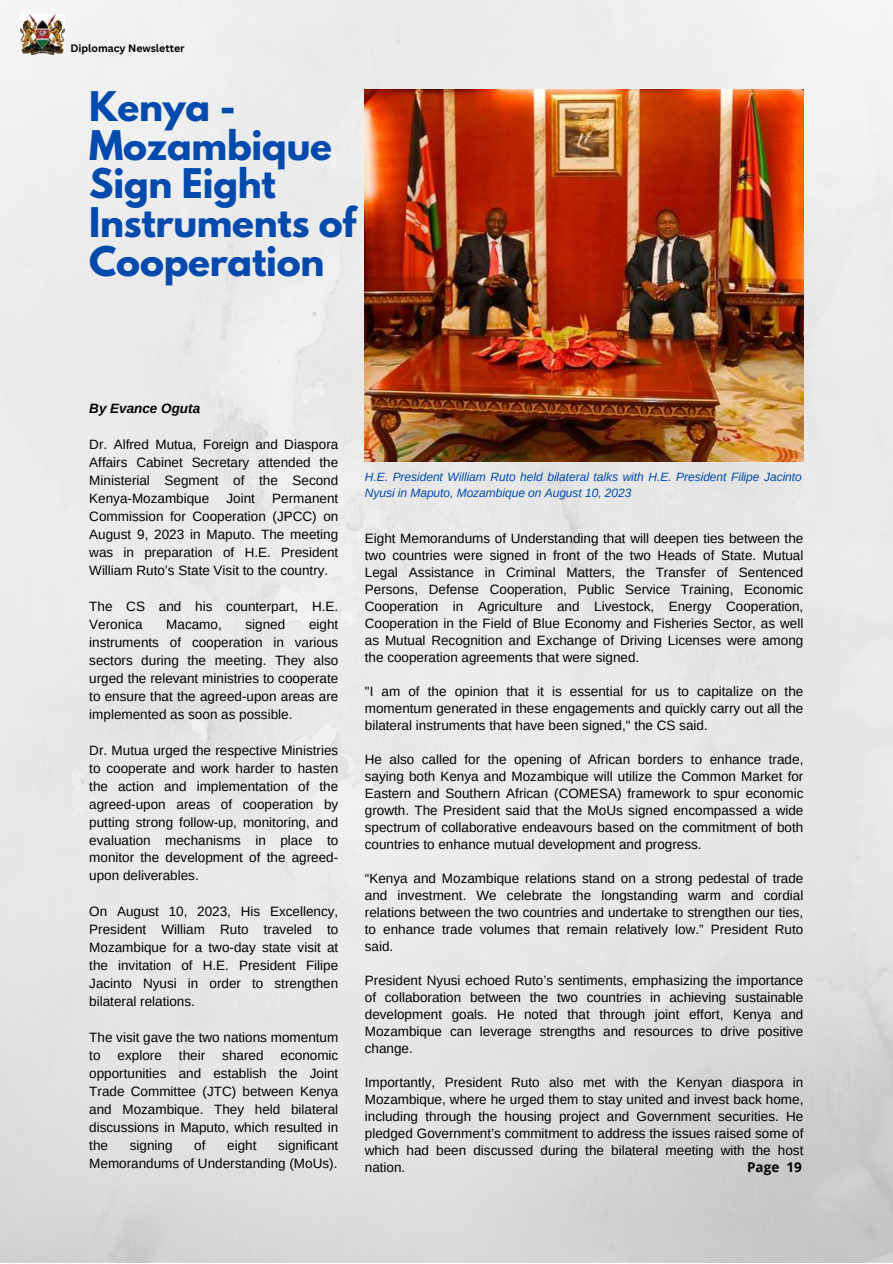
<style>
.page{position:relative;width:893px;height:1264px;background:#fff}
.page>*{position:absolute;margin:0;border:0;box-sizing:border-box;transform-origin:0 0}
.t1{font:700 36.15px/39px "League Spartan";letter-spacing:-.005em;color:#004aad}
.t2{font:13.5px/18px "Arimo";color:#000;text-align:justify}
.t3{font:italic 700 13.5px "Arimo";color:#000}
.t4{font:700 13.5px "Open Sans";color:#000}
.t5{font:italic 12px/16px "Arimo";letter-spacing:-.005em;color:#004aad}
.t6{font:700 10.5px "Canva Sans";color:#000}
</style>
<div class="page">
<img style="left:0;top:0;width:892px;height:1262px">
<img style="left:21px;top:15px;width:43px;height:39px">
<img style="left:365px;top:89px;width:438px;height:372px">
<p class="t6" style="left:70px;top:41px;width:116px">Diplomacy Newsletter</p>
<h1 class="t1" style="left:89px;top:91px;width:268px">Kenya -<br>Mozambique<br>Sign Eight<br>Instruments of<br>Cooperation</h1>
<p class="t3" style="left:89px;top:400px;width:112px">By Evance Oguta</p>
<p class="t2" style="left:89px;top:435px;width:250px">Dr. Alfred Mutua, Foreign and Diaspora Affairs Cabinet Secretary attended the Ministerial Segment of the Second Kenya-Mozambique</p>
<p class="t2" style="left:226px;top:489px;width:30px">Joint</p>
<p class="t2" style="left:89px;top:489px;width:250px;text-indent:183px">Permanent Commission for Cooperation (JPCC) on August 9, 2023 in Maputo. The meeting was in preparation of H.E. President William Ruto’s State Visit to the country.</p>
<p class="t2" style="left:89px;top:597px;width:250px">The CS and his counterpart, H.E.<br>Veronica</p>
<p class="t2" style="left:89px;top:615px;width:250px;text-indent:220px">eight instruments of cooperation in various sectors during the meeting. They also urged the relevant ministries to cooperate to ensure that the agreed-upon areas are implemented as soon as possible.</p>
<p class="t2" style="left:89px;top:740px;width:250px">Dr. Mutua urged the respective Ministries to cooperate and work harder to hasten the action and implementation of the agreed-upon areas of cooperation by putting strong follow-up, monitoring, and evaluation mechanisms in place to monitor the development of the agreed&shy;upon deliverables.</p>
<p class="t2" style="left:89px;top:902px;width:250px">On August 10, 2023, His Excellency, President William Ruto traveled to Mozambique for a two-day state visit at the invitation of H.E. President Filipe Jacinto Nyusi in order to strengthen bilateral relations.</p>
<p class="t2" style="left:89px;top:1028px;width:250px">The visit gave the two nations momentum to</p>
<p class="t2" style="left:166px;top:615px;width:57px">Macamo,</p>
<p class="t2" style="left:245px;top:615px;width:41px">signed</p>
<p class="t2" style="left:89px;top:1046px;width:250px;text-indent:191px">economic opportunities and establish the Joint Trade Committee (JTC) between Kenya and Mozambique. They held bilateral discussions in Maputo, which resulted in the</p>
<p class="t2" style="left:118px;top:1046px;width:46px">explore</p>
<p class="t2" style="left:179px;top:1046px;width:28px">their</p>
<p class="t2" style="left:222px;top:1046px;width:43px">shared</p>
<p class="t2" style="left:89px;top:1136px;width:250px;text-align:right">significant<br>Memorandums of Understanding (MoUs).</p>
<p class="t2" style="left:130px;top:1136px;width:44px">signing</p>
<p class="t2" style="left:194px;top:1136px;width:13px">of</p>
<p class="t2" style="left:227px;top:1136px;width:31px">eight</p>
<p class="t5" style="left:365px;top:469px;width:438px">H.E. President William Ruto held bilateral talks with H.E. President Filipe Jacinto<br>Nyusi in Maputo, Mozambique on August 10, 2023</p>
<p class="t2" style="left:365px;top:529px;width:440px;line-height:17px">Eight Memorandums of Understanding that will deepen ties between the two countries were signed in front of the two Heads of State. Mutual Legal Assistance in Criminal Matters, the Transfer of Sentenced Persons, Defense Cooperation, Public Service Training, Economic Cooperation in Agriculture and Livestock, Energy Cooperation, Cooperation in the Field of Blue Economy and Fisheries Sector, as well as Mutual Recognition and Exchange of Driving Licenses were among the cooperation agreements that were signed.</p>
<p class="t2" style="left:365px;top:682px;width:440px;line-height:17px">"I am of the opinion that it is essential for us to capitalize on the momentum generated in these engagements and quickly carry out all the bilateral instruments that have been signed," the CS said.</p>
<p class="t2" style="left:365px;top:750px;width:440px;line-height:17px">He also called for the opening of African borders to enhance trade, saying both Kenya and Mozambique will utilize the Common Market for Eastern and Southern African (COMESA) framework to spur economic growth. The President said that the MoUs signed encompassed a wide spectrum of collaborative endeavours based on the commitment of both countries to enhance mutual development and progress.</p>
<p class="t2" style="left:365px;top:869px;width:440px;line-height:17px">“Kenya and Mozambique relations stand on a strong pedestal of trade and investment. We celebrate the longstanding warm and cordial relations between the two countries and undertake to strengthen our ties, to enhance trade volumes that remain relatively low.” President Ruto said.</p>
<p class="t2" style="left:365px;top:971px;width:440px;line-height:17px">President Nyusi echoed Ruto’s sentiments, emphasizing the importance of collaboration between the two countries in achieving sustainable development goals. He noted that through joint effort, Kenya and Mozambique can leverage strengths and resources to drive positive change.</p>
<p class="t2" style="left:365px;top:1073px;width:440px;line-height:17px">Importantly, President Ruto also met with the Kenyan diaspora in Mozambique, where he urged them to stay united and invest back home, including through the housing project and Government securities. He pledged Government’s commitment to address the issues raised some of which had been discussed during the bilateral meeting with the host nation.</p>
<p class="t4" style="left:747px;top:1157px;width:56px">Page 19</p>
</div>
